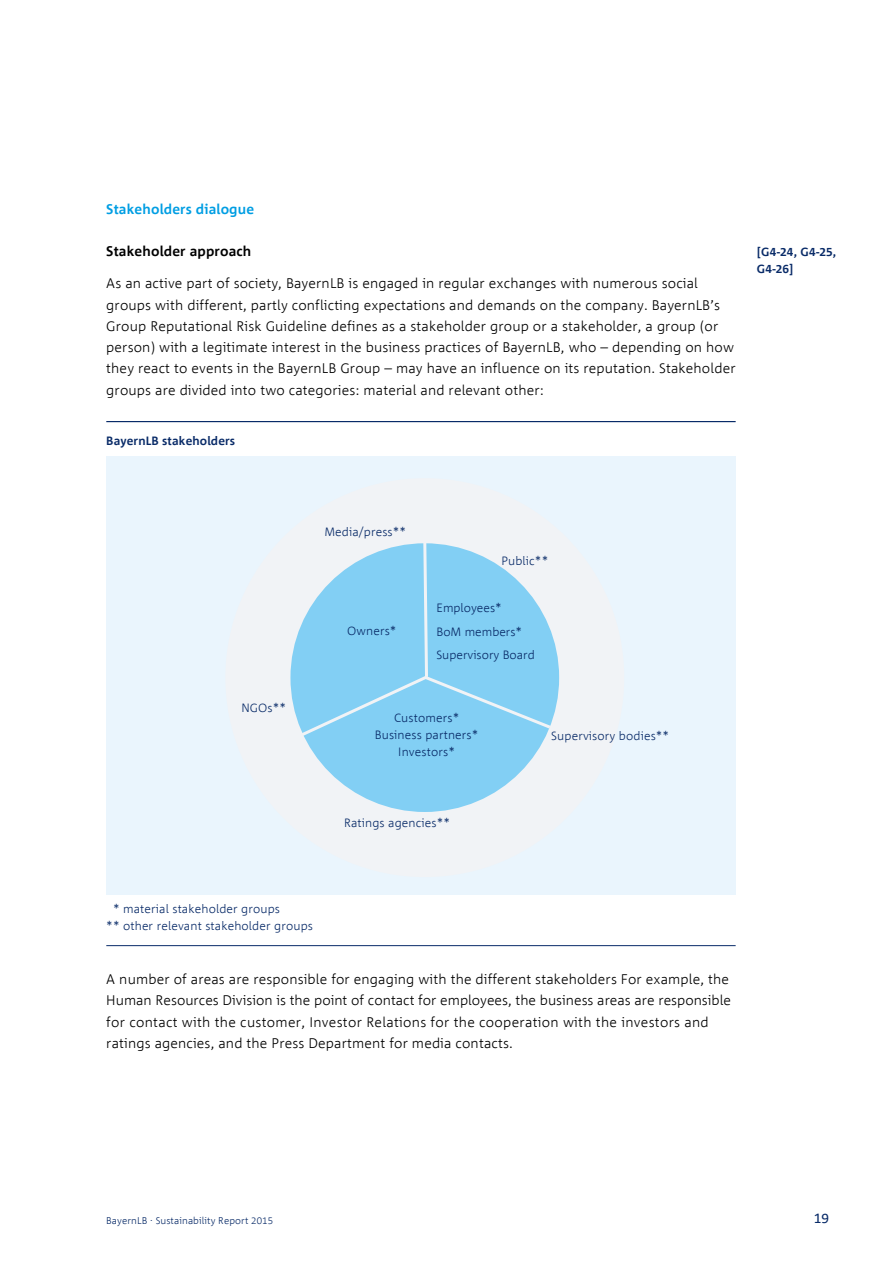
<style>
.page{position:relative;width:893px;height:1263px;background:#fff}
.page>*{position:absolute;margin:0;border:0;box-sizing:border-box;transform-origin:0 0}
.t1{font:300 13.8px/21.3px "Corpid MOD";letter-spacing:.01em;color:#000}
.t2{font:700 13.8px "Corpid MOD";letter-spacing:.01em;color:#009ee3}
.t3{font:700 13.8px "Corpid MOD";letter-spacing:.01em;color:#000}
.t4{font:13.8px "Corpid MOD";color:#092b68}
.t5{font:300 12px/17px "Corpid MOD";letter-spacing:.01em;color:#092b68}
.t6{font:700 12px/17px "Corpid MOD";letter-spacing:.01em;color:#092b68}
.t7{font:300 9.75px "Corpid MOD";letter-spacing:.01em;color:#092b68}
</style>
<div class="page">
<div style="left:106px;top:456px;width:630px;height:438px;background:#eaf5fd"></div>
<hr style="left:106px;top:421px;width:630px;height:1px;background:#092b68">
<hr style="left:106px;top:945px;width:630px;height:1px;background:#092b68">
<div style="left:225px;top:478px;width:399px;height:399px;background:#f1f3f6;border-radius:50%"></div>
<div style="left:290px;top:543px;width:269px;height:269px;background:#82cff4;border-radius:50%"></div>
<svg style="left:296px;top:543px;width:258px;height:196px"></svg>
<p class="t2" style="left:106px;top:201px;width:149px">Stakeholders dialogue</p>
<p class="t3" style="left:106px;top:244px;width:147px">Stakeholder approach</p>
<p class="t1" style="left:106px;top:273px;width:631px">As an active part of society, BayernLB is engaged in regular exchanges with numerous social groups with different, partly conflicting expectations and demands on the company. BayernLB’s Group Reputational Risk Guideline defines as a stakeholder group or a stakeholder, a group (or person) with a legitimate interest in the business practices of BayernLB, who – depending on how they react to events in the BayernLB Group – may have an influence on its reputation. Stakeholder groups are divided into two categories: material and relevant other:</p>
<p class="t6" style="left:106px;top:433px;width:130px">BayernLB stakeholders</p>
<p class="t6" style="left:757px;top:243px;width:81px">[G4-24, G4-25,<br>G4-26]</p>
<p class="t5" style="left:241px;top:699px;width:46px">NGOs**</p>
<p class="t5" style="left:324px;top:523px;width:83px">Media/press**</p>
<p class="t5" style="left:347px;top:622px;width:51px">Owners*</p>
<p class="t5" style="left:501px;top:552px;width:48px">Public**</p>
<p class="t5" style="left:436px;top:597px;width:100px;line-height:23.4px">Employees*<br>BoM members*<br>Supervisory Board</p>
<p class="t5" style="left:375px;top:710px;width:105px;text-align:center">Customers*<br>Business partners*<br>Investors*</p>
<p class="t5" style="left:344px;top:814px;width:107px">Ratings agencies**</p>
<p class="t5" style="left:551px;top:727px;width:119px">Supervisory bodies**</p>
<p class="t5" style="left:106px;top:901px;width:208px;text-indent:7px">* material stakeholder groups<br>** other relevant stakeholder groups</p>
<p class="t1" style="left:106px;top:969px;width:626px">A number of areas are responsible for engaging with the different stakeholders For example, the Human Resources Division is the point of contact for employees, the business areas are responsible for contact with the customer, Investor Relations for the cooperation with the investors and ratings agencies, and the Press Department for media contacts.</p>
<p class="t7" style="left:106px;top:1215px;width:168px">BayernLB . Sustainability Report 2015</p>
<p class="t4" style="left:814px;top:1211px;width:17px">19</p>
</div>
